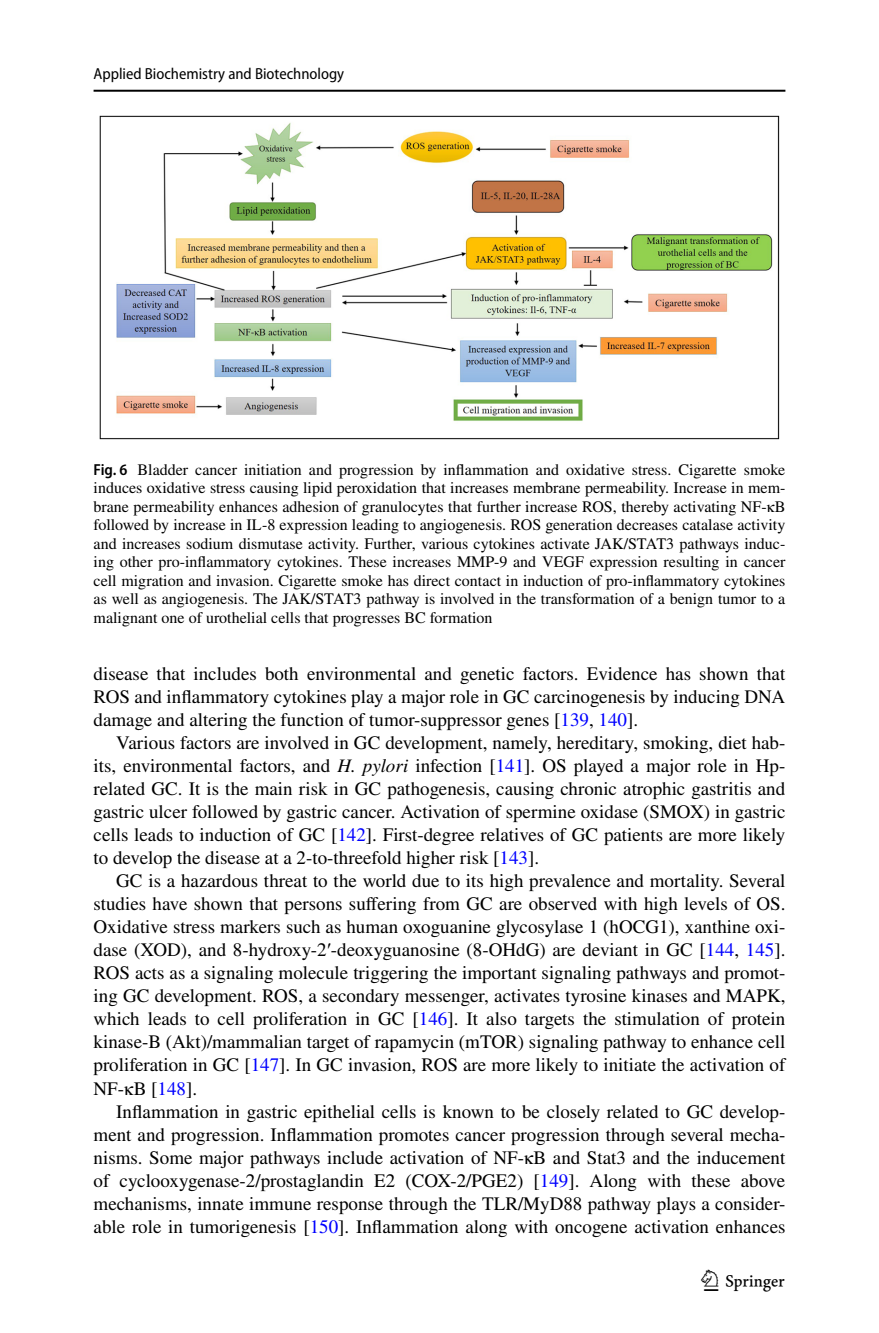
<style>
.page{position:relative;width:879px;height:1333px;background:#fff}
.page>*{position:absolute;margin:0;border:0;box-sizing:border-box;transform-origin:0 0}
.t1{font:30px "Springnew Regular 5";color:#000}
.t2{font:19px/23px "STIX";color:#000;text-align:justify}
.t3{font:16px/18.4px "STIX";color:#000;text-align:justify}
.t4{font:semi-condensed 16px "Myriad Pro";color:#000}
.s1{font-family:"Myriad Pro";font-weight:600;font-stretch:semi-condensed}
.s2{color:#00f}
.s3{font-style:italic}
.s4{font-family:"Times New Roman"}
</style>
<div class="page">
<hr style="left:94px;top:90px;width:691px;height:2px;background:#000">
<img style="left:99px;top:116px;width:681px;height:324px">
<p class="t4" style="left:94px;top:65px;width:252px">Applied Biochemistry and Biotechnology</p>
<p class="t3" style="left:94px;top:461px;width:693px"><span class="s1">Fig. 6</span> Bladder cancer initiation and progression by inflammation and oxidative stress. Cigarette smoke induces oxidative stress causing lipid peroxidation that increases membrane permeability. Increase in mem&shy;brane permeability enhances adhesion of granulocytes that further increase ROS, thereby activating NF-κB followed by increase in IL-8 expression leading to angiogenesis. ROS generation decreases catalase activity and increases sodium dismutase activity. Further, various cytokines activate JAK/STAT3 pathways induc&shy;ing other pro-inflammatory cytokines. These increases MMP-9 and VEGF expression resulting in cancer cell migration and invasion. Cigarette smoke has direct contact in induction of pro-inflammatory cytokines as well as angiogenesis. The JAK/STAT3 pathway is involved in the transformation of a benign tumor to a malignant one of urothelial cells that progresses BC formation</p>
<p class="t2" style="left:94px;top:663px;width:693px">disease that includes both environmental and genetic factors. Evidence has shown that ROS and inflammatory cytokines play a major role in GC carcinogenesis by inducing DNA damage and altering the function of tumor-suppressor genes [<span class="s2">139</span>, <span class="s2">140</span>].</p>
<p class="t2" style="left:94px;top:732px;width:693px;text-indent:23px">Various factors are involved in GC development, namely, hereditary, smoking, diet hab&shy;its, environmental factors, and <span class="s3">H. pylori</span> infection [<span class="s2">141</span>]. OS played a major role in Hp&shy;related GC. It is the main risk in GC pathogenesis, causing chronic atrophic gastritis and gastric ulcer followed by gastric cancer. Activation of spermine oxidase (SMOX) in gastric cells leads to induction of GC [<span class="s2">142</span>]. First-degree relatives of GC patients are more likely to develop the disease at a 2-to-threefold higher risk [<span class="s2">143</span>].</p>
<p class="t2" style="left:94px;top:870px;width:693px;text-indent:23px">GC is a hazardous threat to the world due to its high prevalence and mortality. Several studies have shown that persons suffering from GC are observed with high levels of OS.<br>Oxidative stress markers such as human oxoguanine glycosylase 1 (hOCG1), xanthine oxi&shy;dase (XOD), and 8-hydroxy-2<span class="s4">′</span>-deoxyguanosine (8-OHdG) are deviant in GC [<span class="s2">144</span>, <span class="s2">145</span>].<br>ROS acts as a signaling molecule triggering the important signaling pathways and promot&shy;ing GC development. ROS, a secondary messenger, activates tyrosine kinases and MAPK, which leads to cell proliferation in GC [<span class="s2">146</span>]. It also targets the stimulation of protein kinase-B (Akt)/mammalian target of rapamycin (mTOR) signaling pathway to enhance cell proliferation in GC [<span class="s2">147</span>]. In GC invasion, ROS are more likely to initiate the activation of NF-κB [<span class="s2">148</span>].</p>
<p class="t2" style="left:94px;top:1100px;width:693px;text-indent:23px">Inflammation in gastric epithelial cells is known to be closely related to GC develop&shy;ment and progression. Inflammation promotes cancer progression through several mecha&shy;nisms. Some major pathways include activation of NF-κB and Stat3 and the inducement of cyclooxygenase-2/prostaglandin E2 (COX-2/PGE2) [<span class="s2">149</span>]. Along with these above mechanisms, innate immune response through the TLR/MyD88 pathway plays a consider&shy;able role in tumorigenesis [<span class="s2">150</span>]. Inflammation along with oncogene activation enhances</p>
<h1 class="t1" style="left:704px;top:1269px;width:83px">1 3</h1>
</div>
